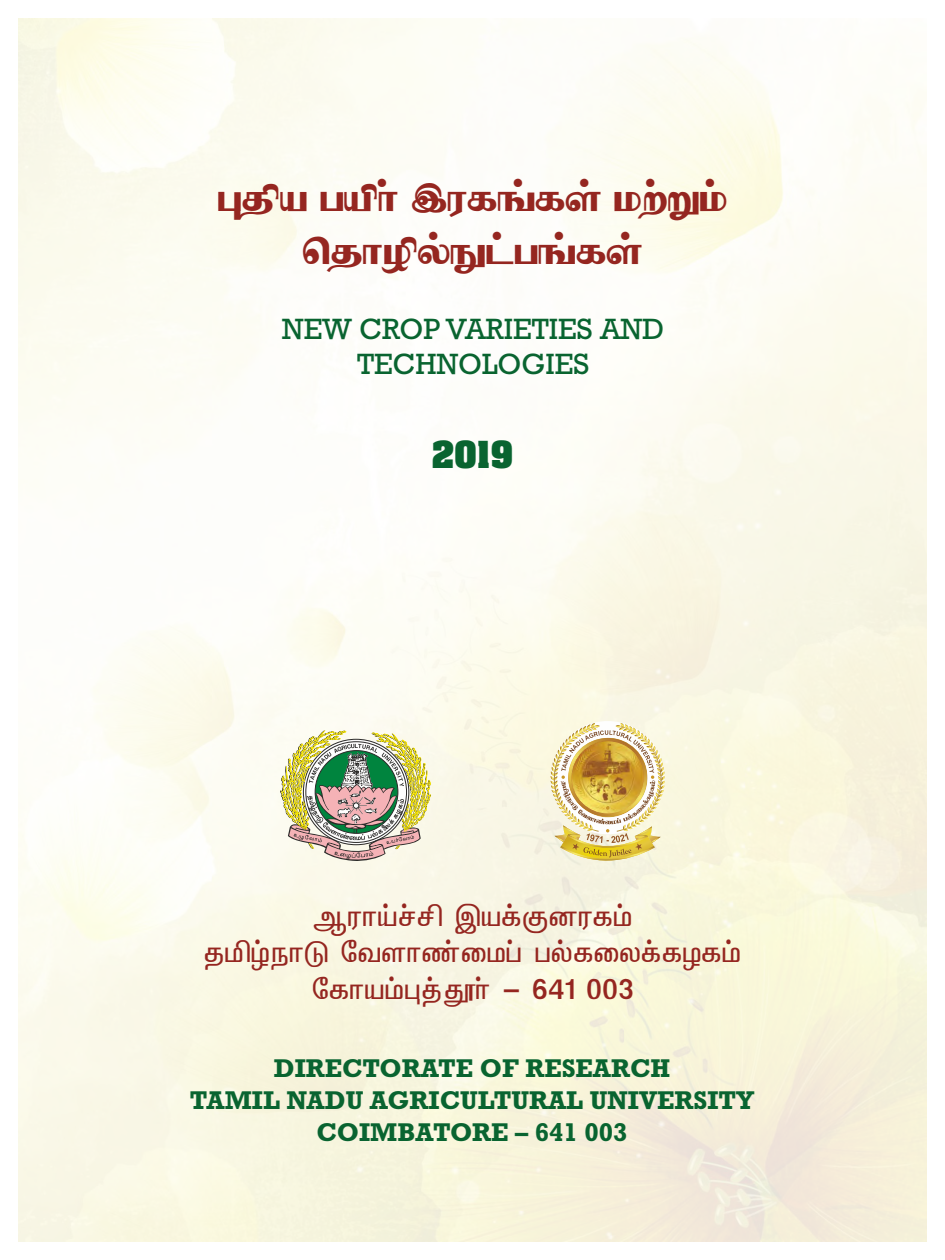
<style>
.page{position:relative;width:945px;height:1260px;background:#fff}
.page>*{position:absolute;margin:0;border:0;box-sizing:border-box;transform-origin:0 0}
.t1{font:49.7px/53px "Tamil Everest Bold";color:#952620;text-align:center}
.t2{font:36.05px/36.8px "LTTAM Lakshman";color:#952620;text-align:center}
.t3{font:31.85px "Blacksmith";color:#096430}
.t4{font:29.75px/35px "Rockwell";color:#096430;text-align:center}
.t5{font:700 26.07px/32.2px "Rockwell";color:#096430;text-align:center}
</style>
<div class="page">
<img style="left:280px;top:730px;width:152px;height:132px">
<img style="left:550px;top:723px;width:115px;height:143px">
<h1 class="t1" style="left:218px;top:170px;width:533px">g[jpa gaph;,uf';fs;kw;Wk; bjhHpy;El;g';fs;</h1>
<p class="t4" style="left:282px;top:314px;width:383px">NEW CROP VARIETIES AND<br>TECHNOLOGIES</p>
<p class="t3" style="left:432px;top:441px;width:82px">2019</p>
<p class="t2" style="left:205px;top:899px;width:539px">Muha;r;rp ,af;Fdufk;<br>jkpH;ehL ntshz;ikg; gy;fiyf;fHfk; nfhak;g[j;J}h; - 641 003</p>
<p class="t5" style="left:190px;top:1055px;width:566px">DIRECTORATE OF RESEARCH<br>TAMIL NADU AGRICULTURAL UNIVERSITY<br>COIMBATORE – 641 003</p>
</div>
